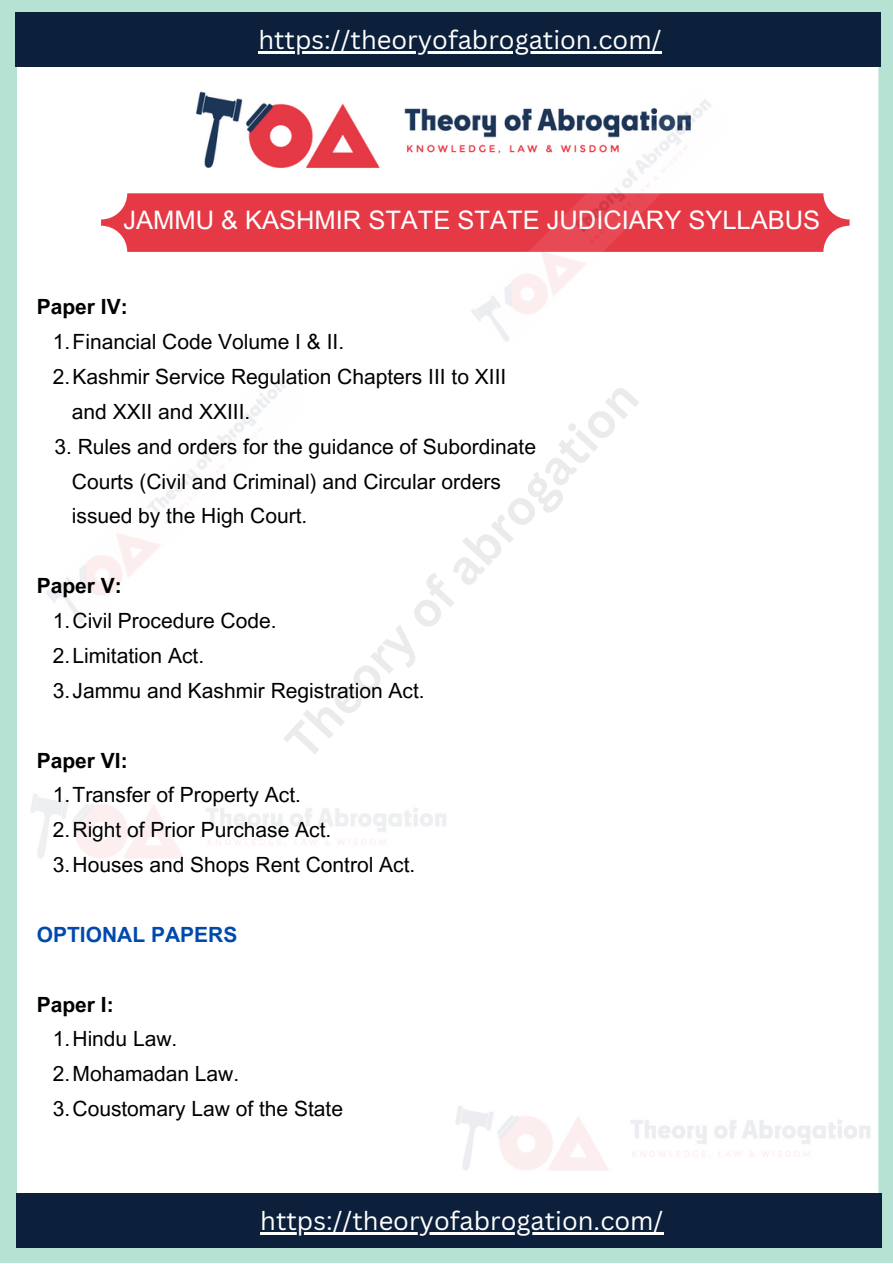
<style>
.page{position:relative;width:893px;height:1264px;background:#fff}
.page>*{position:absolute;margin:0;border:0;box-sizing:border-box;transform-origin:0 0}
.t1{font:25.5px "Canva Sans";color:#fff}
.t2{font:25.5px "Arial MT Pro";color:#fff}
.t3{font:21px "Arial MT Pro";color:#000}
.t4{font:700 21px "Arial MT Pro";color:#000}
.t5{font:700 21px "Arial MT Pro";color:#004aad}
</style>
<div class="page">
<div style="left:0;top:0;width:892px;height:1262px;background:#b6e2d3"></div>
<div style="left:17px;top:66px;width:861px;height:1127px;background:#fff"></div>
<div style="left:101px;top:193px;width:748px;height:59px;background:#e63946;border-radius:26px"></div>
<img style="left:196px;top:90px;width:273px;height:82px">
<img style="left:455px;top:1103px;width:418px;height:70px">
<img style="left:31px;top:792px;width:418px;height:69px">
<div style="left:44px;top:365px;width:263px;height:264px;background:#fff"></div>
<img style="left:469px;top:84px;width:264px;height:264px">
<div style="left:17px;top:1193px;width:865px;height:54px;background:#0d203b"></div>
<hr style="left:260px;top:1232px;width:403px;height:2px;background:#fff">
<div style="left:15px;top:12px;width:865px;height:54px;background:#0d203b"></div>
<hr style="left:258px;top:51px;width:403px;height:2px;background:#fff">
<p class="t1" style="left:258px;top:21px;width:404px">https://theoryofabrogation.com/</p>
<p class="t2" style="left:123px;top:210px;width:698px">JAMMU &amp; KASHMIR STATE STATE JUDICIARY SYLLABUS</p>
<p class="t4" style="left:37px;top:299px;width:92px">Paper IV:</p>
<p class="t3" style="left:53px;top:334px;width:293px">1.Financial Code Volume I &amp; II.</p>
<p class="t3" style="left:53px;top:369px;width:455px">2.Kashmir Service Regulation Chapters III to XIII</p>
<p class="t3" style="left:72px;top:403px;width:180px">and XXII and XXIII.</p>
<p class="t3" style="left:54px;top:438px;width:483px">3. Rules and orders for the guidance of Subordinate</p>
<p class="t3" style="left:72px;top:473px;width:430px">Courts (Civil and Criminal) and Circular orders</p>
<p class="t3" style="left:72px;top:508px;width:237px">issued by the High Court.</p>
<p class="t4" style="left:37px;top:578px;width:87px">Paper V:</p>
<p class="t3" style="left:53px;top:613px;width:225px">1.Civil Procedure Code.</p>
<p class="t3" style="left:53px;top:647px;width:153px">2.Limitation Act.</p>
<p class="t3" style="left:53px;top:682px;width:373px">3.Jammu and Kashmir Registration Act.</p>
<p class="t4" style="left:37px;top:752px;width:92px">Paper VI:</p>
<p class="t3" style="left:53px;top:787px;width:250px">1.Transfer of Property Act.</p>
<p class="t3" style="left:53px;top:822px;width:280px">2.Right of Prior Purchase Act.</p>
<p class="t3" style="left:53px;top:856px;width:364px">3.Houses and Shops Rent Control Act.</p>
<p class="t5" style="left:37px;top:926px;width:202px">OPTIONAL PAPERS</p>
<p class="t4" style="left:37px;top:996px;width:78px">Paper I:</p>
<p class="t3" style="left:53px;top:1031px;width:126px">1.Hindu Law.</p>
<p class="t3" style="left:53px;top:1065px;width:188px">2.Mohamadan Law.</p>
<p class="t3" style="left:53px;top:1100px;width:291px">3.Coustomary Law of the State</p>
<p class="t1" style="left:260px;top:1202px;width:404px">https://theoryofabrogation.com/</p>
</div>
